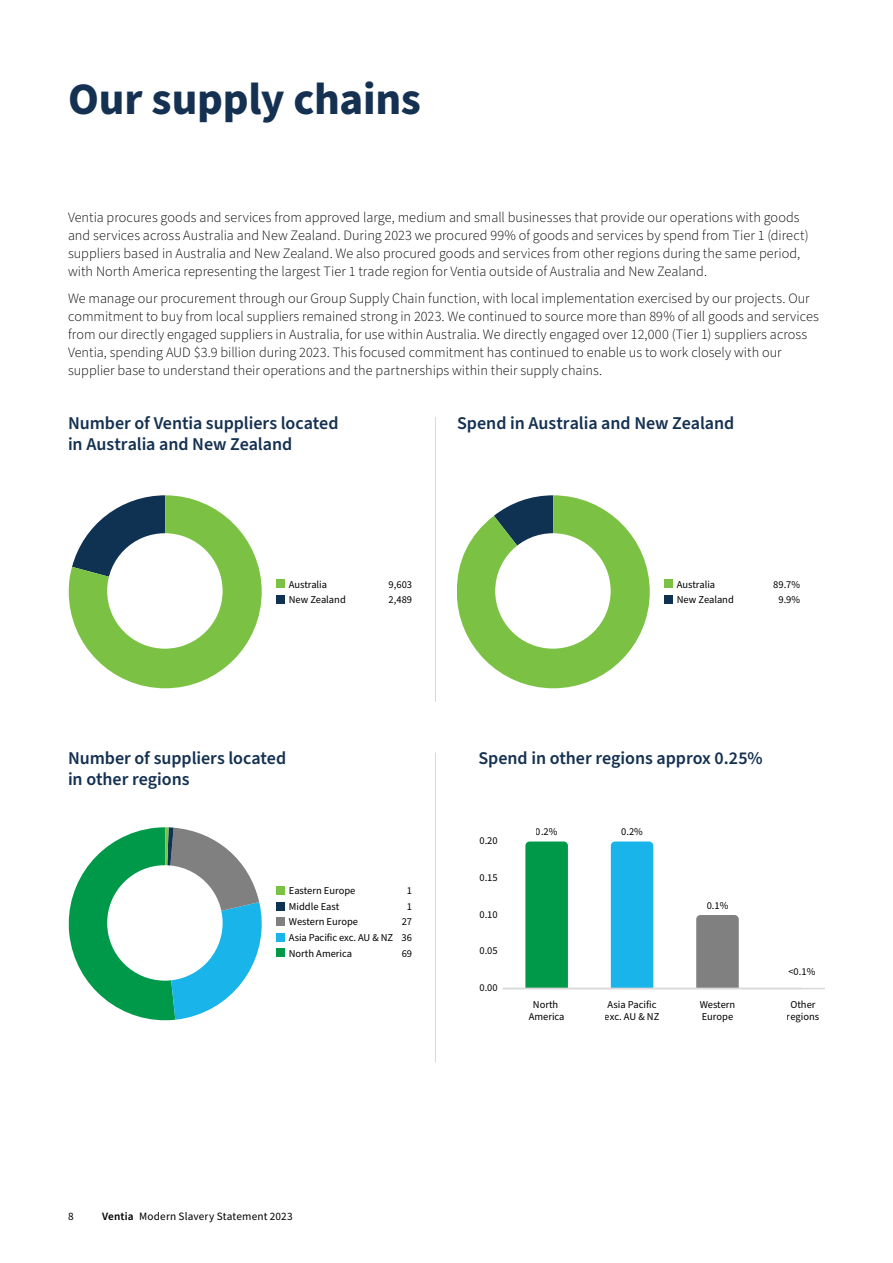
<style>
.page{position:relative;width:893px;height:1263px;background:#fff}
.page>*{position:absolute;margin:0;border:0;box-sizing:border-box;transform-origin:0 0}
.t1{font:700 45px "Source Sans Pro";letter-spacing:-.005em;color:#153152}
.t2{font:600 18px/21px "Source Sans Pro";letter-spacing:-.005em;color:#153152}
.t3{font:300 14.25px/18px "Source Sans Pro";color:#000}
.t4{font:11.25px "Source Sans Pro";letter-spacing:.015em;color:#000}
.t5{font:10.5px/12.6px "Source Sans Pro";color:#000;text-align:center}
.s1{font-weight:600}
</style>
<div class="page">
<svg style="left:69px;top:495px;width:193px;height:193px"></svg>
<div style="left:107px;top:533px;width:116px;height:116px;background:#fff;border-radius:50%"></div>
<div style="left:276px;top:579px;width:9px;height:9px;background:#7bc244"></div>
<div style="left:276px;top:595px;width:9px;height:8px;background:#0f3253"></div>
<svg style="left:68px;top:827px;width:194px;height:194px"></svg>
<div style="left:107px;top:865px;width:116px;height:116px;background:#fff;border-radius:50%"></div>
<div style="left:276px;top:886px;width:9px;height:9px;background:#7bc244"></div>
<div style="left:276px;top:902px;width:9px;height:8px;background:#0f3253"></div>
<div style="left:276px;top:917px;width:9px;height:9px;background:#808080"></div>
<div style="left:276px;top:933px;width:9px;height:9px;background:#19b4e9"></div>
<div style="left:276px;top:949px;width:9px;height:8px;background:#009949"></div>
<svg style="left:457px;top:495px;width:193px;height:193px"></svg>
<div style="left:495px;top:533px;width:116px;height:116px;background:#fff;border-radius:50%"></div>
<div style="left:664px;top:579px;width:9px;height:9px;background:#7bc244"></div>
<div style="left:664px;top:595px;width:9px;height:8px;background:#0f3253"></div>
<div style="left:525px;top:841px;width:43px;height:147px;background:#009949"></div>
<div style="left:696px;top:915px;width:43px;height:73px;background:#808080"></div>
<div style="left:611px;top:841px;width:42px;height:147px;background:#19b4e9"></div>
<hr style="left:502px;top:988px;width:300px;height:1px;background:#d9d9d9">
<hr style="left:503px;top:988px;width:322px;height:1px;background:#d9d9d9">
<hr style="left:435px;top:417px;width:1px;height:285px;background:#dadada">
<hr style="left:435px;top:752px;width:1px;height:310px;background:#dadada">
<h1 class="t1" style="left:68px;top:69px;width:354px">Our supply chains</h1>
<p class="t3" style="left:68px;top:209px;width:742px">Ventia procures goods and services from approved large, medium and small businesses that provide our operations with goods and services across Australia and New Zealand. During 2023 we procured 99% of goods and services by spend from Tier 1 (direct) suppliers based in Australia and New Zealand. We also procured goods and services from other regions during the same period, with North America representing the largest Tier 1 trade region for Ventia outside of Australia and New Zealand.</p>
<p class="t3" style="left:68px;top:289px;width:752px">We manage our procurement through our Group Supply Chain function, with local implementation exercised by our projects. Our commitment to buy from local suppliers remained strong in 2023. We continued to source more than 89% of all goods and services from our directly engaged suppliers in Australia, for use within Australia. We directly engaged over 12,000 (Tier 1) suppliers across Ventia, spending AUD $3.9 billion during 2023. This focused commitment has continued to enable us to work closely with our supplier base to understand their operations and the partnerships within their supply chains.</p>
<p class="t2" style="left:68px;top:413px;width:272px">Number of Ventia suppliers located in Australia and New Zealand</p>
<p class="t2" style="left:457px;top:413px;width:279px">Spend in Australia and New Zealand</p>
<p class="t5" style="left:289px;top:578px;width:40px">Australia</p>
<p class="t5" style="left:389px;top:578px;width:25px">9,603</p>
<p class="t5" style="left:289px;top:594px;width:59px">New Zealand</p>
<p class="t5" style="left:389px;top:594px;width:25px">2,489</p>
<p class="t5" style="left:677px;top:578px;width:40px">Australia</p>
<p class="t5" style="left:773px;top:578px;width:28px">89.7%</p>
<p class="t5" style="left:677px;top:594px;width:59px">New Zealand</p>
<p class="t5" style="left:778px;top:594px;width:23px">9.9%</p>
<p class="t2" style="left:68px;top:748px;width:220px">Number of suppliers located in other regions</p>
<p class="t5" style="left:289px;top:885px;width:68px">Eastern Europe</p>
<p class="t5" style="left:407px;top:885px;width:7px">1</p>
<p class="t5" style="left:289px;top:900px;width:52px">Middle East</p>
<p class="t5" style="left:407px;top:900px;width:7px">1</p>
<p class="t5" style="left:289px;top:916px;width:71px">Western Europe</p>
<p class="t5" style="left:289px;top:914px;width:125px;line-height:15.6px;text-align:justify;text-indent:113px">27<br>Asia Pacific exc. AU &amp; NZ 36<br>North America</p>
<p class="t5" style="left:402px;top:947px;width:12px">69</p>
<p class="t2" style="left:478px;top:748px;width:286px">Spend in other regions approx 0.25%</p>
<p class="t5" style="left:479px;top:835px;width:20px">0.20</p>
<p class="t5" style="left:479px;top:871px;width:20px">0.15</p>
<p class="t5" style="left:479px;top:908px;width:20px">0.10</p>
<p class="t5" style="left:479px;top:945px;width:20px">0.05</p>
<p class="t5" style="left:479px;top:982px;width:20px">0.00</p>
<p class="t5" style="left:536px;top:826px;width:23px">0.2%</p>
<p class="t5" style="left:621px;top:826px;width:23px">0.2%</p>
<p class="t5" style="left:707px;top:899px;width:23px">0.1%</p>
<p class="t5" style="left:788px;top:965px;width:28px">&lt;0.1%</p>
<p class="t5" style="left:529px;top:998px;width:37px">North<br>America</p>
<p class="t5" style="left:605px;top:998px;width:56px;text-align:left">Asia Pacific exc. AU &amp; NZ</p>
<p class="t5" style="left:700px;top:998px;width:37px;text-align:left">Western<br>Europe</p>
<p class="t5" style="left:787px;top:998px;width:34px">Other regions</p>
<p class="t4" style="left:68px;top:1209px;width:7px">8</p>
<p class="t4" style="left:102px;top:1209px;width:192px"><span class="s1">Ventia</span> Modern Slavery Statement 2023</p>
</div>
